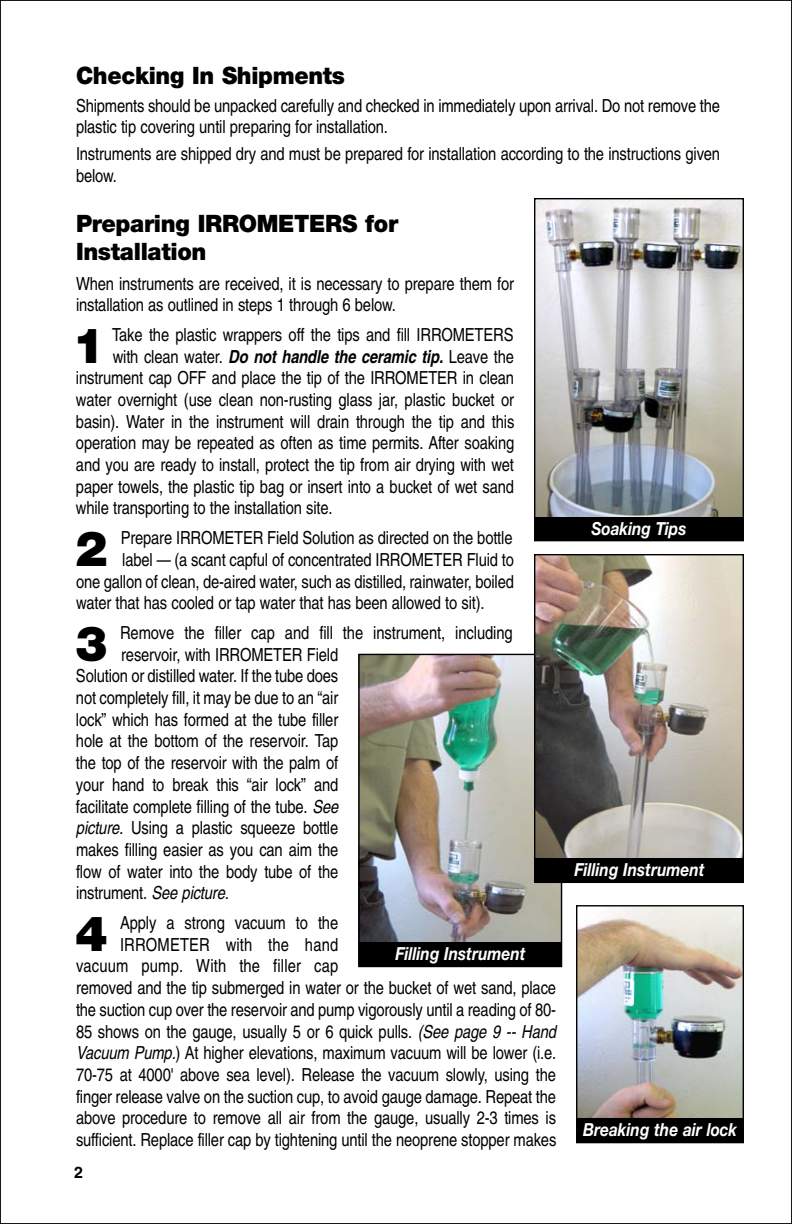
<style>
.page{position:relative;width:792px;height:1224px;background:#fff}
.page>*{position:absolute;margin:0;border:0;box-sizing:border-box;transform-origin:0 0}
.t1{font:900 48.8px "Helvetica Neue";color:#000}
.t2{font:900 24px/28px "Helvetica Neue";letter-spacing:-.015em;color:#000;scale:.96 1}
.t3{font:900 24px "Helvetica Neue";letter-spacing:-.015em;color:#000;scale:.95 1}
.t4{font:condensed 18px/21.4px "Helvetica";letter-spacing:-.01em;color:#000}
.t5{font:italic 700 18px "Helvetica Neue";color:#fff;scale:.86 1}
.t6{font:italic 700 condensed 18px "Helvetica";letter-spacing:-.01em;color:#000}
.t7{font:condensed 18px "Helvetica";letter-spacing:.01em;color:#000}
.t8{font:700 16px "Helvetica";color:#000}
.s1{font-weight:400;font-style:normal}
.s2{font-style:italic}
.s3{font-family:"Helvetica";font-weight:400;font-size:24.4px;color:#fff}
</style>
<div class="page">
<img style="left:536px;top:200px;width:206px;height:317px">
<div style="left:534px;top:198px;width:210px;height:343px;border:1px solid #000"></div>
<div style="left:535px;top:517px;width:208px;height:24px;background:#000"></div>
<img style="left:360px;top:656px;width:200px;height:286px">
<img style="left:578px;top:907px;width:164px;height:211px">
<div style="left:576px;top:905px;width:168px;height:238px;border:1px solid #000"></div>
<img style="left:536px;top:556px;width:206px;height:302px">
<div style="left:534px;top:554px;width:210px;height:329px;border:1px solid #000"></div>
<div style="left:535px;top:858px;width:209px;height:24px;background:#000"></div>
<div style="left:577px;top:1118px;width:166px;height:24px;background:#000"></div>
<div style="left:359px;top:942px;width:203px;height:24px;background:#000"></div>
<h2 class="t3" style="left:76px;top:67px;width:285px">Checking In Shipments</h2>
<p class="t4" style="left:76px;top:96px;width:646px">Shipments should be unpacked carefully and checked in immediately upon arrival. Do not remove the plastic tip covering until preparing for installation.</p>
<p class="t4" style="left:76px;top:145px;width:646px">Instruments are shipped dry and must be prepared for installation according to the instructions given below.</p>
<h2 class="t2" style="left:76px;top:211px;width:337px">Preparing IRROMETERS for<br>Installation</h2>
<p class="t4" style="left:76px;top:274px;width:440px">When instruments are received, it is necessary to prepare them for installation as outlined in steps 1 through 6 below.</p>
<h1 class="t1" style="left:72px;top:328px;width:34px">1</h1>
<p class="t4" style="left:112px;top:326px;width:403px">Take the plastic wrappers off the tips and fill IRROMETERS</p>
<p class="t6" style="left:113px;top:350px;width:403px"><span class="s1">with clean water.</span> Do not handle the ceramic tip. <span class="s1">Leave the</span></p>
<p class="t4" style="left:76px;top:369px;width:440px">instrument cap OFF and place the tip of the IRROMETER in clean</p>
<p class="t4" style="left:76px;top:391px;width:440px">water overnight (use clean non-rusting glass jar, plastic bucket or</p>
<p class="t4" style="left:76px;top:412px;width:440px">basin). Water in the instrument will drain through the tip and this</p>
<p class="t4" style="left:76px;top:434px;width:440px">operation may be repeated as often as time permits. After soaking</p>
<p class="t4" style="left:76px;top:456px;width:439px">and you are ready to install, protect the tip from air drying with wet</p>
<p class="t4" style="left:76px;top:477px;width:439px">paper towels, the plastic tip bag or insert into a bucket of wet sand</p>
<p class="t4" style="left:76px;top:499px;width:258px">while transporting to the installation site.</p>
<h1 class="t1" style="left:75px;top:531px;width:34px">2</h1>
<p class="t4" style="left:121px;top:529px;width:393px">Prepare IRROMETER Field Solution as directed on the bottle</p>
<p class="t5" style="left:591px;top:522px;width:112px">Soaking Tips</p>
<p class="t4" style="left:122px;top:551px;width:393px">label — (a scant capful of concentrated IRROMETER Fluid to</p>
<p class="t4" style="left:76px;top:572px;width:440px">one gallon of clean, de-aired water, such as distilled, rainwater, boiled</p>
<p class="t4" style="left:76px;top:594px;width:410px">water that has cooled or tap water that has been allowed to sit).</p>
<h1 class="t1" style="left:75px;top:626px;width:34px">3</h1>
<p class="t4" style="left:120px;top:624px;width:394px">Remove the filler cap and fill the instrument, including</p>
<p class="t4" style="left:121px;top:645px;width:219px">reservoir, with IRROMETER Field</p>
<p class="t4" style="left:76px;top:667px;width:264px">Solution or distilled water. If the tube does</p>
<p class="t4" style="left:76px;top:689px;width:264px">not completely fill, it may be due to an “air</p>
<p class="t4" style="left:76px;top:710px;width:264px">lock” which has formed at the tube filler</p>
<p class="t4" style="left:76px;top:732px;width:264px">hole at the bottom of the reservoir. Tap</p>
<p class="t4" style="left:76px;top:754px;width:264px">the top of the reservoir with the palm of</p>
<p class="t4" style="left:76px;top:776px;width:264px">your hand to break this “air lock” and</p>
<p class="t4" style="left:76px;top:797px;width:264px">facilitate complete filling of the tube. <span class="s2">See</span></p>
<p class="t4" style="left:76px;top:819px;width:264px"><span class="s2">picture.</span> Using a plastic squeeze bottle</p>
<p class="t4" style="left:76px;top:841px;width:264px">makes filling easier as you can aim the</p>
<p class="t4" style="left:76px;top:862px;width:264px">flow of water into the body tube of the</p>
<p class="t4" style="left:76px;top:884px;width:154px">instrument. <span class="s2">See picture.</span></p>
<h1 class="t1" style="left:75px;top:916px;width:47px">4<span class="s3">0</span></h1>
<p class="t4" style="left:120px;top:914px;width:220px">Apply a strong vacuum to the</p>
<p class="t5" style="left:574px;top:863px;width:153px">Filling Instrument</p>
<p class="t7" style="left:120px;top:938px;width:220px">IRROMETER with the hand</p>
<p class="t7" style="left:76px;top:960px;width:264px">vacuum pump. With the filler cap</p>
<p class="t4" style="left:76px;top:979px;width:482px">removed and the tip submerged in water or the bucket of wet sand, place</p>
<p class="t4" style="left:76px;top:1001px;width:482px">the suction cup over the reservoir and pump vigorously until a reading of 80-</p>
<p class="t4" style="left:76px;top:1022px;width:482px">85 shows on the gauge, usually 5 or 6 quick pulls. <span class="s2">(See page 9 -- Hand</span></p>
<p class="t4" style="left:76px;top:1044px;width:482px"><span class="s2">Vacuum Pump.</span>) At higher elevations, maximum vacuum will be lower (i.e.</p>
<p class="t4" style="left:76px;top:1066px;width:482px">70-75 at 4000' above sea level). Release the vacuum slowly, using the</p>
<p class="t4" style="left:76px;top:1087px;width:482px">finger release valve on the suction cup, to avoid gauge damage. Repeat the</p>
<p class="t4" style="left:76px;top:1109px;width:482px">above procedure to remove all air from the gauge, usually 2-3 times is</p>
<p class="t4" style="left:76px;top:1131px;width:482px">sufficient. Replace filler cap by tightening until the neoprene stopper makes</p>
<p class="t5" style="left:395px;top:947px;width:153px">Filling Instrument</p>
<p class="t5" style="left:583px;top:1123px;width:181px">Breaking the air lock</p>
<p class="t8" style="left:74px;top:1166px;width:10px">2</p>
</div>
